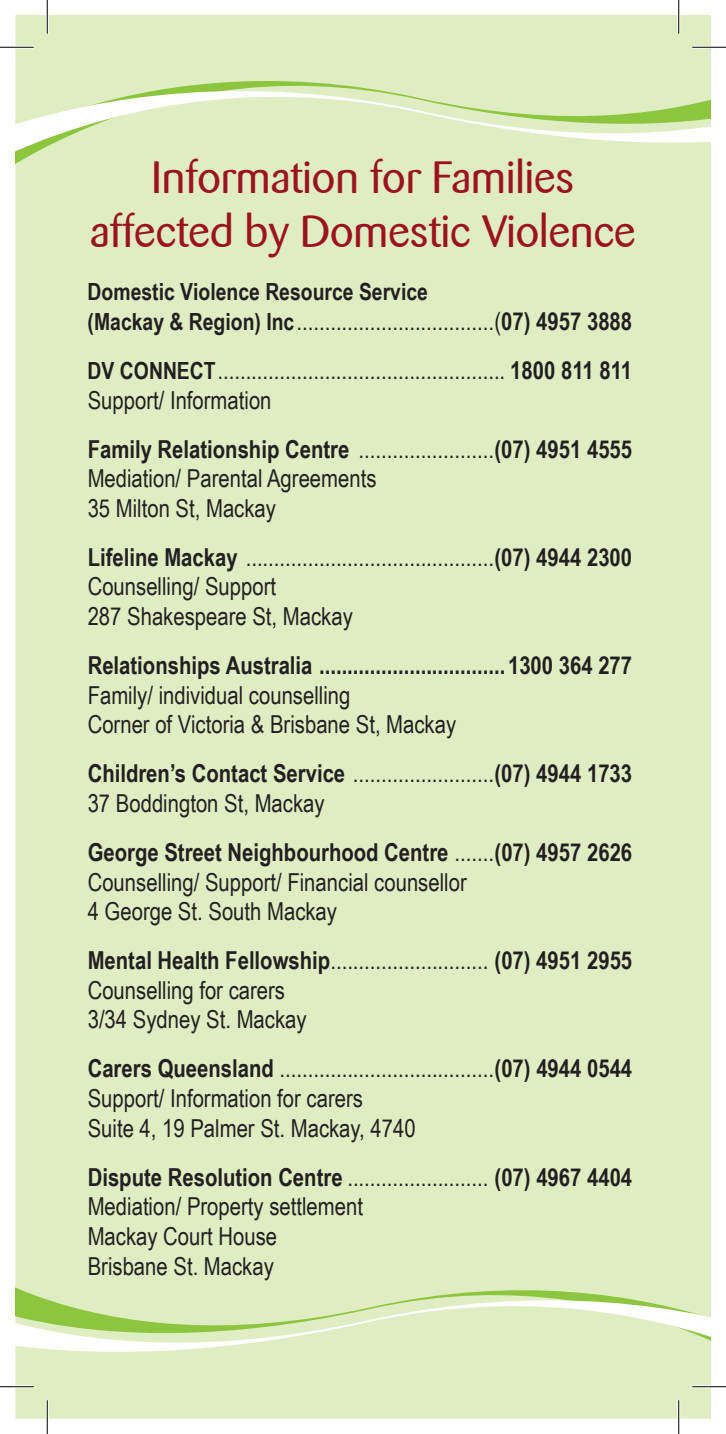
<style>
.page{position:relative;width:726px;height:1434px;background:#fff}
.page>*{position:absolute;margin:0;border:0;box-sizing:border-box;transform-origin:0 0}
.t1{font:45px/54px "Barmeno";color:#9c1320;text-align:center}
.t2{font:24.75px/29.7px "Arial Narrow";color:#231f20}
.t3{font:700 24.75px "Arial Narrow";color:#231f20}
.t4{font:700 23.62px "Arial Narrow";color:#231f20}
.s1{font-weight:700;font-size:23.62px}
.s2{font-weight:700}
</style>
<div class="page">
<div style="left:15px;top:15px;width:696px;height:1224px;background:#e0edc3"></div>
<svg style="left:15px;top:1239px;width:696px;height:180px;background:#deecc0"></svg>
<div style="left:15px;top:30px;width:696px;height:233px;background:#e0edc3"></div>
<hr style="left:0;top:46px;width:34px;height:3px;background:#fff">
<hr style="left:692px;top:46px;width:34px;height:3px;background:#fff">
<hr style="left:0;top:1385px;width:34px;height:3px;background:#fff">
<hr style="left:692px;top:1385px;width:34px;height:3px;background:#fff">
<hr style="left:46px;top:0;width:3px;height:34px;background:#fff">
<hr style="left:46px;top:1400px;width:3px;height:34px;background:#fff">
<hr style="left:677px;top:0;width:3px;height:34px;background:#fff">
<hr style="left:677px;top:1400px;width:3px;height:34px;background:#fff">
<hr style="left:0;top:47px;width:34px;height:1px;background:#000">
<hr style="left:692px;top:47px;width:34px;height:1px;background:#000">
<hr style="left:0;top:1386px;width:34px;height:1px;background:#000">
<hr style="left:692px;top:1386px;width:34px;height:1px;background:#000">
<hr style="left:47px;top:0;width:1px;height:34px;background:#000">
<hr style="left:47px;top:1400px;width:1px;height:34px;background:#000">
<hr style="left:678px;top:0;width:1px;height:34px;background:#000">
<hr style="left:678px;top:1400px;width:1px;height:34px;background:#000">
<h1 class="t1" style="left:90px;top:151px;width:547px">Information for Families affected by Domestic Violence</h1>
<p class="t4" style="left:88px;top:274px;width:342px">Domestic Violence Resource Service</p>
<p class="t2" style="left:88px;top:296px;width:546px;line-height:48.8px"><span class="s1">(Mackay &amp; Region) Inc</span>...................................(<span class="s2">07) 4957 3888<br></span><span class="s1">DV CONNECT</span>................................................... <span class="s2">1800 811 811</span></p>
<p class="t2" style="left:88px;top:375px;width:546px;line-height:48.8px">Support/ Information<br><span class="s2">Family Relationship Centre</span> ........................<span class="s2">(07) 4951 4555</span></p>
<p class="t2" style="left:88px;top:463px;width:290px">Mediation/ Parental Agreements<br>35 Milton St, Mackay</p>
<p class="t2" style="left:88px;top:541px;width:546px"><span class="s2">Lifeline Mackay</span> ............................................<span class="s2">(07) 4944 2300<br></span>Counselling/ Support<br>287 Shakespeare St, Mackay</p>
<p class="t3" style="left:88px;top:647px;width:546px">Relationships Australia .................................1300 364 277</p>
<p class="t2" style="left:88px;top:679px;width:370px">Family/ individual counselling<br>Corner of Victoria &amp; Brisbane St, Mackay</p>
<p class="t2" style="left:88px;top:758px;width:546px"><span class="s2">Children’s Contact Service</span> .........................<span class="s2">(07) 4944 1733<br></span>37 Boddington St, Mackay</p>
<p class="t2" style="left:88px;top:836px;width:546px"><span class="s2">George Street Neighbourhood Centre</span> .......<span class="s2">(07) 4957 2626<br></span>Counselling/ Support/ Financial counsellor<br>4 George St. South Mackay</p>
<p class="t2" style="left:88px;top:944px;width:546px"><span class="s2">Mental Health Fellowship</span>............................ <span class="s2">(07) 4951 2955<br></span>Counselling for carers<br>3/34 Sydney St. Mackay</p>
<p class="t2" style="left:88px;top:1053px;width:546px"><span class="s2">Carers Queensland</span> ......................................<span class="s2">(07) 4944 0544<br></span>Support/ Information for carers<br>Suite 4, 19 Palmer St. Mackay, 4740</p>
<p class="t2" style="left:88px;top:1161px;width:546px"><span class="s2">Dispute Resolution Centre</span> ......................... <span class="s2">(07) 4967 4404<br></span>Mediation/ Property settlement<br>Mackay Court House<br>Brisbane St. Mackay</p>
</div>
